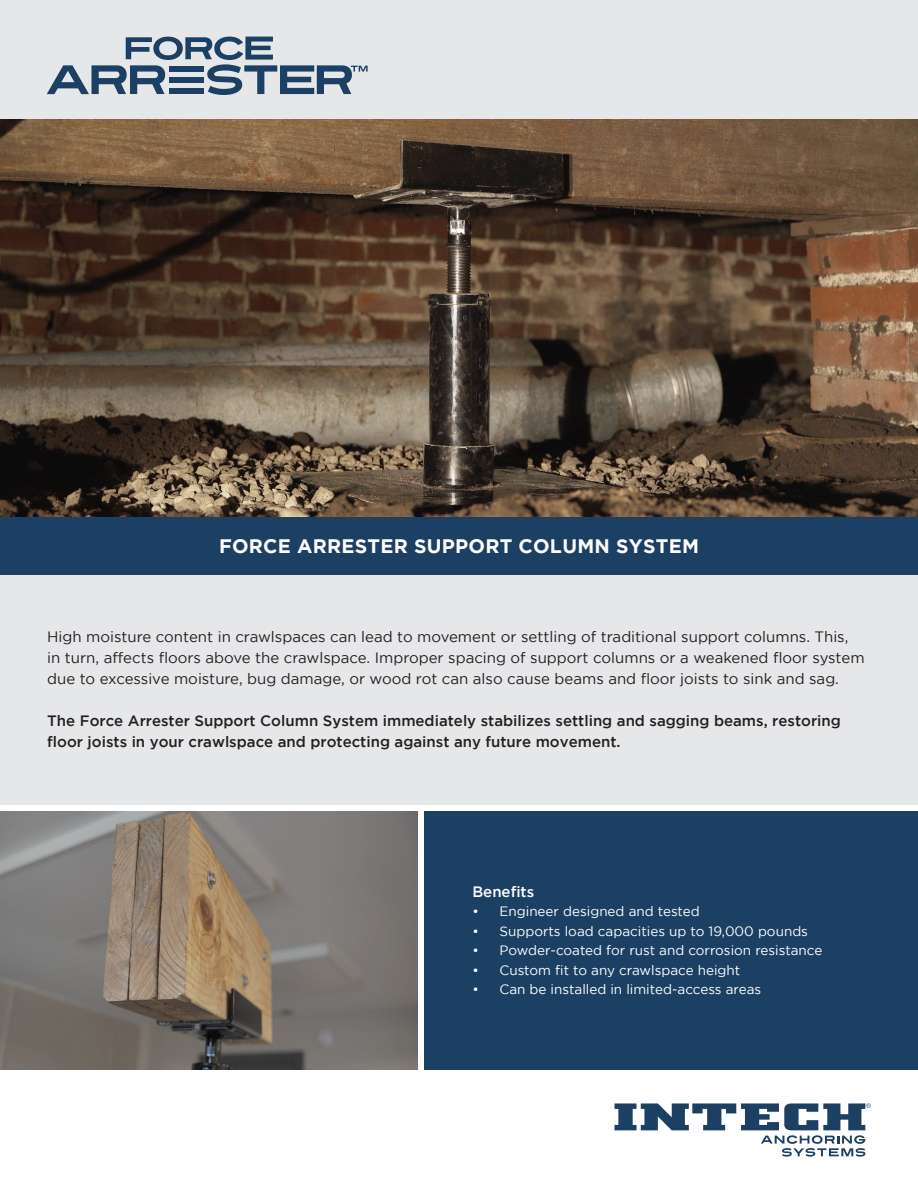
<style>
.page{position:relative;width:918px;height:1188px;background:#fff}
.page>*{position:absolute;margin:0;border:0;box-sizing:border-box;transform-origin:0 0}
.t1{font:700 19.5px "Gotham";letter-spacing:.015em;color:#fff}
.t2{font:15px/21px "Gotham";color:#231f20}
.t3{font:500 15px/21px "Gotham";color:#231f20}
.t4{font:500 15px "Gotham";color:#fff}
.t5{font:13.5px "Gotham";color:#fff}
</style>
<div class="page">
<div style="left:0;top:0;width:918px;height:804px;background:#e6e7e9"></div>
<img style="left:0;top:120px;width:918px;height:397px">
<div style="left:424px;top:811px;width:494px;height:258px;background:#1b4064"></div>
<svg style="left:47px;top:37px;width:321px;height:58px"></svg>
<div style="left:0;top:517px;width:918px;height:57px;background:#1b4064"></div>
<svg style="left:615px;top:1103px;width:256px;height:54px"></svg>
<img style="left:0;top:811px;width:418px;height:258px">
<p class="t1" style="left:219px;top:535px;width:481px">FORCE ARRESTER SUPPORT COLUMN SYSTEM</p>
<p class="t2" style="left:47px;top:626px;width:819px">High moisture content in crawlspaces can lead to movement or settling of traditional support columns. This, in turn, affects floors above the crawlspace. Improper spacing of support columns or a weakened floor system due to excessive moisture, bug damage, or wood rot can also cause beams and floor joists to sink and sag.</p>
<p class="t3" style="left:47px;top:710px;width:795px">The Force Arrester Support Column System immediately stabilizes settling and sagging beams, restoring floor joists in your crawlspace and protecting against any future movement.</p>
<p class="t4" style="left:472px;top:883px;width:63px">Benefits</p>
<p class="t5" style="left:472px;top:904px;width:229px">• Engineer designed and tested</p>
<p class="t5" style="left:472px;top:924px;width:337px">• Supports load capacities up to 19,000 pounds</p>
<p class="t5" style="left:472px;top:943px;width:351px">• Powder-coated for rust and corrosion resistance</p>
<p class="t5" style="left:472px;top:963px;width:269px">• Custom fit to any crawlspace height</p>
<p class="t5" style="left:472px;top:982px;width:290px">• Can be installed in limited-access areas</p>
</div>
